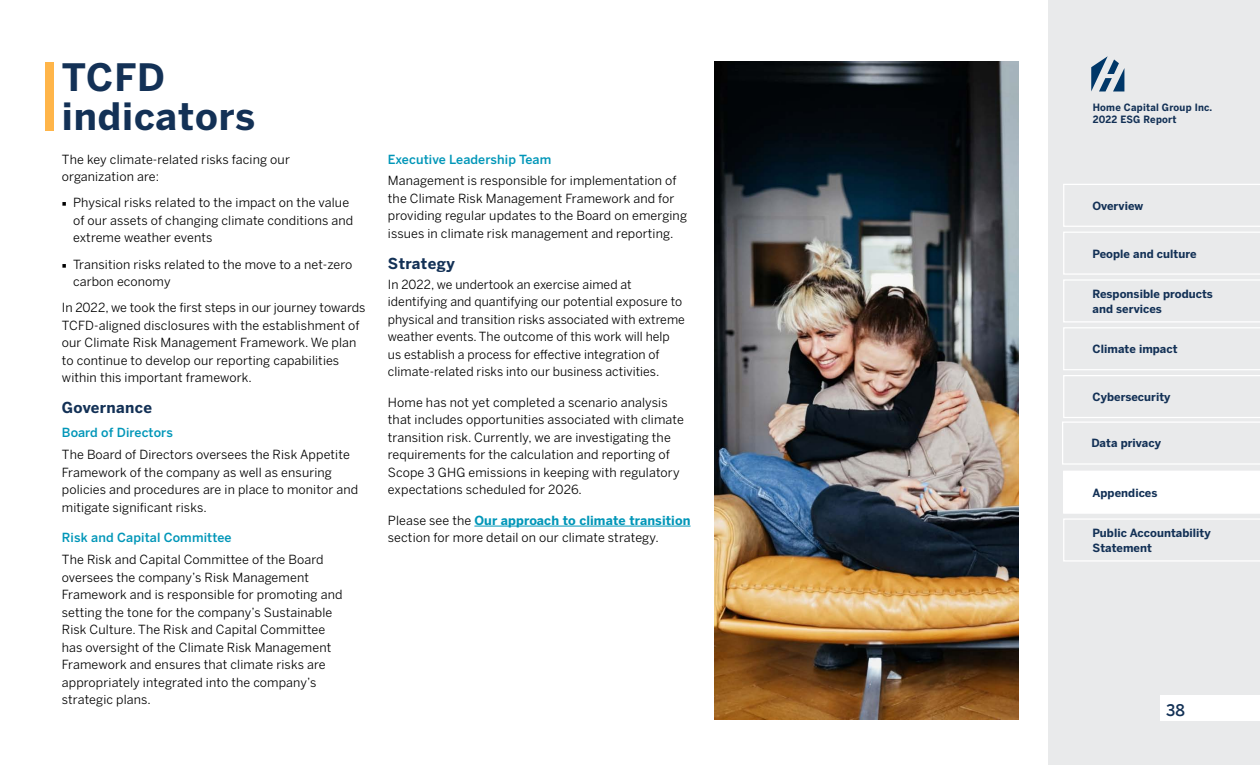
<style>
.page{position:relative;width:1260px;height:765px;background:#fff}
.page>*{position:absolute;margin:0;border:0;box-sizing:border-box;transform-origin:0 0}
.H1_Span_ALL_columns{font:700 37.5px/38.8px "Benton Sans";letter-spacing:.025em;color:#133156}
.t1{font:500 15.88px "Benton Sans";color:#133156;scale:.95 1}
.subhead{font:700 15px "Benton Sans";letter-spacing:.025em;color:#133156}
.Body{font:12.5px/17.5px "Benton Sans";letter-spacing:.01em;color:#000}
.H3_for_Appendix{font:500 12.5px "Benton Sans";letter-spacing:.01em;color:#0096b8}
.Body-2{font:700 11.25px/15px "Benton Sans";letter-spacing:.005em;color:#133156}
.t2{font:700 10px/11.2px "Benton Sans";letter-spacing:.025em;color:#133156;scale:.95 1}
.s1{font-family:"Minion Pro"}
.s2{font-weight:700;color:#0096b8}
</style>
<div class="page">
<div style="left:1048px;top:0;width:212px;height:765px;background:#e9eaeb"></div>
<svg style="left:1091px;top:56px;width:33px;height:35px"></svg>
<div style="left:1160px;top:695px;width:100px;height:25px;background:#fff"></div>
<div style="left:45px;top:62px;width:8px;height:68px;background:#ffb549"></div>
<img style="left:714px;top:62px;width:304px;height:658px">
<hr style="left:474px;top:526px;width:217px;height:1px;background:#0096b8">
<svg style="left:1062px;top:184px;width:198px;height:281px"></svg>
<svg style="left:1063px;top:471px;width:197px;height:91px"></svg>
<p class="H1_Span_ALL_columns" style="left:62px;top:58px;width:195px">TCFD indicators</p>
<p class="Body" style="left:62px;top:150px;width:230px">The key climate-related risks facing our organization are:</p>
<p class="Body" style="left:73px;top:194px;width:282px;text-indent:-11px"><span class="s1">■</span> Physical risks related to the impact on the value of our assets of changing climate conditions and extreme weather events</p>
<p class="Body" style="left:73px;top:255px;width:281px;text-indent:-11px"><span class="s1">■</span> Transition risks related to the move to a net-zero carbon economy</p>
<p class="Body" style="left:62px;top:299px;width:305px">In 2022, we took the first steps in our journey towards TCFD-aligned disclosures with the establishment of our Climate Risk Management Framework. We plan to continue to develop our reporting capabilities within this important framework.</p>
<p class="subhead" style="left:62px;top:399px;width:92px">Governance</p>
<p class="H3_for_Appendix" style="left:62px;top:425px;width:113px">Board of Directors</p>
<p class="Body" style="left:62px;top:446px;width:298px">The Board of Directors oversees the Risk Appetite Framework of the company as well as ensuring policies and procedures are in place to monitor and mitigate significant risks.</p>
<p class="H3_for_Appendix" style="left:62px;top:530px;width:171px">Risk and Capital Committee</p>
<p class="Body" style="left:62px;top:551px;width:282px">The Risk and Capital Committee of the Board oversees the company’s Risk Management Framework and is responsible for promoting and setting the tone for the company’s Sustainable Risk Culture. The Risk and Capital Committee has oversight of the Climate Risk Management Framework and ensures that climate risks are appropriately integrated into the company’s strategic plans.</p>
<p class="H3_for_Appendix" style="left:388px;top:152px;width:165px">Executive Leadership Team</p>
<p class="Body" style="left:388px;top:172px;width:301px">Management is responsible for implementation of the Climate Risk Management Framework and for providing regular updates to the Board on emerging issues in climate risk management and reporting.</p>
<p class="subhead" style="left:388px;top:254px;width:68px">Strategy</p>
<p class="Body" style="left:388px;top:275px;width:298px">In 2022, we undertook an exercise aimed at identifying and quantifying our potential exposure to physical and transition risks associated with extreme weather events. The outcome of this work will help us establish a process for effective integration of climate-related risks into our business activities.</p>
<p class="Body" style="left:388px;top:393px;width:298px">Home has not yet completed a scenario analysis that includes opportunities associated with climate transition risk. Currently, we are investigating the requirements for the calculation and reporting of Scope 3 GHG emissions in keeping with regulatory expectations scheduled for 2026.</p>
<p class="Body" style="left:388px;top:511px;width:304px">Please see the <span class="s2">Our approach to climate transition </span>section for more detail on our climate strategy.</p>
<p class="t2" style="left:1093px;top:102px;width:127px">Home Capital Group Inc.<br>2022 ESG Report</p>
<p class="Body-2" style="left:1092px;top:198px;width:52px">Overview</p>
<p class="Body-2" style="left:1092px;top:246px;width:106px">People and culture</p>
<p class="Body-2" style="left:1092px;top:286px;width:122px">Responsible products and services</p>
<p class="Body-2" style="left:1092px;top:341px;width:87px">Climate impact</p>
<p class="Body-2" style="left:1092px;top:389px;width:80px">Cybersecurity</p>
<p class="Body-2" style="left:1091px;top:436px;width:71px">Data privacy</p>
<p class="Body-2" style="left:1092px;top:485px;width:66px">Appendices</p>
<p class="Body-2" style="left:1092px;top:525px;width:120px">Public Accountability<br>Statement</p>
<p class="t1" style="left:1166px;top:700px;width:22px">38</p>
</div>
